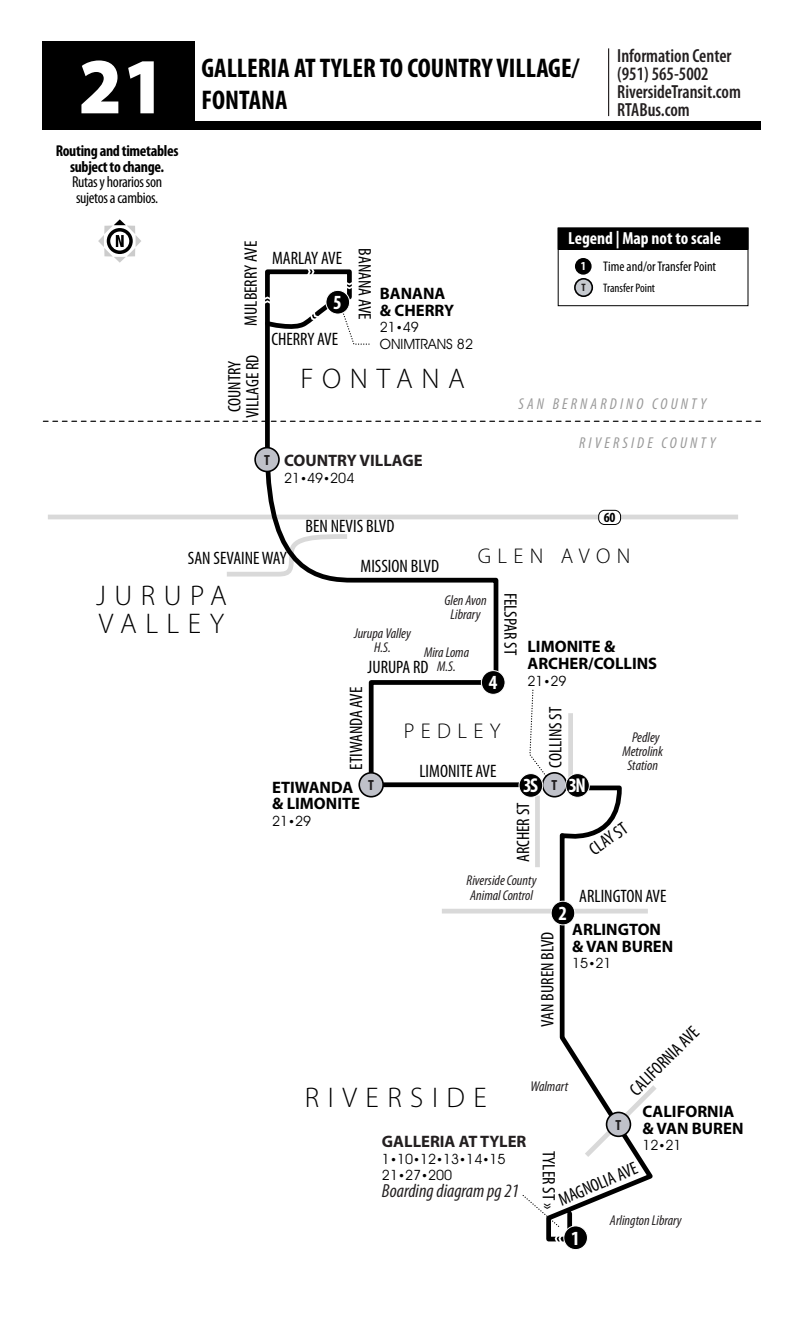
<style>
.page{position:relative;width:810px;height:1337px;background:#fff}
.page>*{position:absolute;margin:0;border:0;box-sizing:border-box;transform-origin:0 0}
.t1{font:900 79.88px "Myriad Pro";color:#fff;scale:.96 1}
.t2{font:300 28.57px/28.6px "Myriad Pro";letter-spacing:.3em;color:#000}
.t3{font:700 condensed 27px "Myriad Pro";color:#000}
.t4{font:300 21.38px "Myriad Pro";letter-spacing:.3em;color:#000}
.t5{font:700 condensed 20.25px "Myriad Pro";color:#fff}
.t6{font:600 condensed 18.9px/17.8px "Myriad Pro";color:#231f20;scale:.96 1}
.t7{font:italic condensed 18.9px "Myriad Pro";color:#231f20}
.t8{font:condensed 18px/18px "Myriad Pro";color:#000;text-align:center}
.t9{font:700 condensed 17.55px "Myriad Pro";color:#fff}
.t10{font:700 16.65px/16.7px "Myriad Pro";color:#000}
.t11{font:700 16.65px "Myriad Pro";color:#231f20}
.t12{font:700 condensed 15.75px/15.8px "Myriad Pro";letter-spacing:-.02em;color:#000;text-align:center}
.t13{font:italic condensed 15.75px "Myriad Pro";letter-spacing:.2em;color:#999}
.t14{font:700 condensed 14.62px "Myriad Pro";color:#201d1e}
.t15{font:italic condensed 14.17px/14.2px "Myriad Pro";color:#231f20;text-align:center}
.t16{font:14.17px/16.7px "Avant Garde IT Cby BT";color:#000}
.t17{font:condensed 13.95px "Myriad Pro";color:#000}
.t18{font:700 condensed 13.95px "Myriad Pro";color:#000}
.t19{font:condensed 12.38px "Myriad Pro";color:#000}
.t20{font:700 condensed 10.8px "Myriad Pro";color:#221f1f}
.s1{font-weight:400}
.s2{font-size:11.92px}
.s3{font-weight:700;font-size:12.15px;color:#fff}
</style>
<div class="page">
<div style="left:568px;top:713px;width:5px;height:72px;background:#d9d9d9"></div>
<svg style="left:43px;top:421px;width:717px;height:1px"></svg>
<div style="left:48px;top:514px;width:690px;height:5px;background:#d9d9d9"></div>
<svg style="left:227px;top:572px;width:36px;height:5px"></svg>
<div style="left:442px;top:908px;width:206px;height:5px;background:#d9d9d9"></div>
<svg style="left:544px;top:785px;width:113px;height:457px"></svg>
<svg style="left:263px;top:267px;width:306px;height:522px"></svg>
<svg style="left:522px;top:1192px;width:38px;height:36px"></svg>
<div style="left:535px;top:795px;width:5px;height:72px;background:#d9d9d9"></div>
<svg style="left:555px;top:1234px;width:8px;height:8px"></svg>
<svg style="left:529px;top:688px;width:19px;height:89px"></svg>
<svg style="left:263px;top:267px;width:108px;height:78px"></svg>
<div style="left:42px;top:41px;width:719px;height:89px;background:#000"></div>
<div style="left:195px;top:38px;width:566px;height:83px;background:#fff"></div>
<hr style="left:608px;top:48px;width:1px;height:68px;background:#231f20">
<div style="left:255px;top:447px;width:24px;height:24px;background:#bfc1c9;border-radius:50%"></div>
<div style="left:254px;top:447px;width:26px;height:25px;border:2px solid #000;border-radius:50%"></div>
<div style="left:359px;top:773px;width:24px;height:23px;background:#bfc1c9;border-radius:50%"></div>
<div style="left:358px;top:772px;width:26px;height:25px;border:2px solid #000;border-radius:50%"></div>
<div style="left:543px;top:773px;width:23px;height:23px;background:#bfc1c9;border-radius:50%"></div>
<div style="left:542px;top:772px;width:25px;height:25px;border:2px solid #000;border-radius:50%"></div>
<div style="left:607px;top:1112px;width:23px;height:24px;background:#bfc1c9;border-radius:50%"></div>
<div style="left:606px;top:1111px;width:25px;height:26px;border:2px solid #000;border-radius:50%"></div>
<div style="left:481px;top:670px;width:24px;height:24px;background:#000;border-radius:50%"></div>
<div style="left:481px;top:670px;width:24px;height:24px;border:1px solid #fff;border-radius:50%"></div>
<div style="left:326px;top:290px;width:24px;height:24px;background:#000;border-radius:50%"></div>
<div style="left:326px;top:290px;width:24px;height:24px;border:1px solid #fff;border-radius:50%"></div>
<div style="left:564px;top:1225px;width:23px;height:24px;background:#000;border-radius:50%"></div>
<div style="left:563px;top:1225px;width:25px;height:25px;border:1px solid #fff;border-radius:50%"></div>
<div style="left:551px;top:901px;width:24px;height:24px;background:#000;border-radius:50%"></div>
<div style="left:551px;top:900px;width:24px;height:25px;border:1px solid #fff;border-radius:50%"></div>
<div style="left:599px;top:510px;width:22px;height:14px;background:#fff;border-radius:6px"></div>
<div style="left:598px;top:510px;width:23px;height:15px;border:1px solid #000;border-radius:6px"></div>
<svg style="left:98px;top:219px;width:43px;height:44px"></svg>
<div style="left:519px;top:773px;width:24px;height:24px;background:#000;border-radius:50%"></div>
<div style="left:519px;top:773px;width:24px;height:24px;border:1px solid #fff;border-radius:50%"></div>
<div style="left:566px;top:773px;width:23px;height:24px;background:#000;border-radius:50%"></div>
<div style="left:565px;top:773px;width:25px;height:24px;border:1px solid #fff;border-radius:50%"></div>
<div style="left:558px;top:228px;width:190px;height:78px;background:#fff"></div>
<div style="left:558px;top:228px;width:190px;height:78px;border:1px solid #000"></div>
<div style="left:575px;top:258px;width:17px;height:17px;background:#000;border-radius:50%"></div>
<div style="left:558px;top:228px;width:190px;height:21px;background:#000"></div>
<div style="left:558px;top:228px;width:190px;height:22px;border:1px solid #000"></div>
<div style="left:575px;top:279px;width:17px;height:17px;background:#c6cad0;border-radius:50%"></div>
<div style="left:574px;top:278px;width:19px;height:19px;border:2px solid #000;border-radius:50%"></div>
<p class="t1" style="left:78px;top:41px;width:93px">21</p>
<p class="t12" style="left:56px;top:143px;width:124px">Routing and timetables subject to change.<br><span class="s1">Rutas y horarios son sujetos a cambios.</span></p>
<p class="t3" style="left:202px;top:53px;width:379px">GALLERIA AT TYLER TO COUNTRY VILLAGE/</p>
<p class="t3" style="left:202px;top:85px;width:88px">FONTANA</p>
<p class="t6" style="left:617px;top:48px;width:130px">Information Center (951) 565-5002<br>RiversideTransit.com<br>RTABus.com</p>
<p class="t8" style="left:242px;top:326px;width:86px;rotate:-90deg">MULBERRY AVE</p>
<p class="t8" style="left:226px;top:418px;width:65px;rotate:-90deg">COUNTRY<br>VILLAGE RD</p>
<p class="t8" style="left:272px;top:249px;width:71px">MARLAY AVE</p>
<p class="t5" style="left:333px;top:291px;width:10px">5</p>
<p class="t8" style="left:271px;top:330px;width:68px">CHERRY AVE</p>
<p class="t8" style="left:373px;top:248px;width:73px;rotate:90deg">BANANA AVE</p>
<p class="t10" style="left:380px;top:285px;width:76px">BANANA &amp; CHERRY</p>
<p class="t16" style="left:380px;top:319px;width:95px">21<span class="s2">•</span>49<br>ONIMTRANS 82</p>
<p class="t2" style="left:301px;top:365px;width:166px">FONTANA</p>
<p class="t14" style="left:264px;top:452px;width:7px">T</p>
<p class="t11" style="left:284px;top:451px;width:140px">COUNTRY VILLAGE</p>
<p class="t16" style="left:284px;top:469px;width:72px">21<span class="s2">•</span>49<span class="s2">•</span>204</p>
<p class="t9" style="left:568px;top:228px;width:155px">Legend | Map not to scale</p>
<p class="t20" style="left:581px;top:282px;width:6px">T</p>
<p class="t17" style="left:581px;top:258px;width:137px"><span class="s3">1</span> Time and/or Transfer Point</p>
<p class="t19" style="left:603px;top:281px;width:53px">Transfer Point</p>
<p class="t13" style="left:518px;top:395px;width:189px">SAN BERNARDINO COUNTY</p>
<p class="t13" style="left:579px;top:434px;width:138px">RIVERSIDE COUNTY</p>
<p class="t8" style="left:188px;top:549px;width:100px">SAN SEVAINE WAY</p>
<p class="t8" style="left:306px;top:517px;width:90px">BEN NEVIS BLVD</p>
<p class="t8" style="left:361px;top:557px;width:80px">MISSION BLVD</p>
<p class="t18" style="left:604px;top:509px;width:13px">60</p>
<p class="t4" style="left:478px;top:544px;width:154px">GLEN AVON</p>
<p class="t2" style="left:96px;top:581px;width:132px">JURUPA<br>VALLEY</p>
<p class="t8" style="left:519px;top:592px;width:64px;rotate:90deg">FELSPAR ST</p>
<p class="t15" style="left:444px;top:593px;width:44px">Glen Avon<br>Library</p>
<p class="t15" style="left:354px;top:626px;width:58px">Jurupa Valley<br>H.S.</p>
<p class="t10" style="left:527px;top:639px;width:131px">LIMONITE &amp;<br>ARCHER/COLLINS</p>
<p class="t16" style="left:527px;top:672px;width:41px">21<span class="s2">•</span>29</p>
<p class="t15" style="left:424px;top:645px;width:47px">Mira Loma<br>M.S.</p>
<p class="t8" style="left:368px;top:658px;width:62px">JURUPA RD</p>
<p class="t5" style="left:489px;top:671px;width:10px">4</p>
<p class="t8" style="left:348px;top:769px;width:84px;rotate:-90deg">ETIWANDA AVE</p>
<p class="t8" style="left:547px;top:768px;width:63px;rotate:-90deg">COLLINS ST</p>
<p class="t4" style="left:404px;top:719px;width:98px">PEDLEY</p>
<p class="t15" style="left:622px;top:730px;width:42px">Pedley<br>Metrolink<br>Station</p>
<p class="t8" style="left:419px;top:762px;width:79px">LIMONITE AVE</p>
<p class="t5" style="left:523px;top:774px;width:17px">3S</p>
<p class="t5" style="left:569px;top:774px;width:19px">3N</p>
<p class="t14" style="left:368px;top:777px;width:7px">T</p>
<p class="t14" style="left:552px;top:777px;width:7px">T</p>
<p class="t10" style="left:272px;top:779px;width:90px">ETIWANDA &amp; LIMONITE</p>
<p class="t16" style="left:272px;top:812px;width:41px">21<span class="s2">•</span>29</p>
<p class="t8" style="left:515px;top:862px;width:61px;rotate:-90deg">ARCHER ST</p>
<p class="t8" style="left:586px;top:844px;width:44px;rotate:-36deg">CLAY ST</p>
<p class="t15" style="left:467px;top:874px;width:71px;text-align:left">Riverside County<br>Animal Control</p>
<p class="t5" style="left:558px;top:902px;width:10px">2</p>
<p class="t8" style="left:579px;top:887px;width:89px">ARLINGTON AVE</p>
<p class="t10" style="left:572px;top:921px;width:102px">ARLINGTON &amp; VAN BUREN</p>
<p class="t16" style="left:572px;top:955px;width:41px">15<span class="s2">•</span>21</p>
<p class="t8" style="left:539px;top:1026px;width:96px;rotate:-90deg">VAN BUREN BLVD</p>
<p class="t8" style="left:627px;top:1086px;width:91px;rotate:-45deg">CALIFORNIA AVE</p>
<p class="t15" style="left:530px;top:1079px;width:39px">Walmart</p>
<p class="t2" style="left:305px;top:1083px;width:183px">RIVERSIDE</p>
<p class="t10" style="left:643px;top:1103px;width:102px">CALIFORNIA &amp; VAN BUREN</p>
<p class="t16" style="left:643px;top:1136px;width:41px">12<span class="s2">•</span>21</p>
<p class="t14" style="left:616px;top:1117px;width:7px">T</p>
<p class="t11" style="left:382px;top:1132px;width:146px">GALLERIA AT TYLER</p>
<p class="t16" style="left:382px;top:1150px;width:125px">1<span class="s2">•</span>10<span class="s2">•</span>12<span class="s2">•</span>13<span class="s2">•</span>14<span class="s2">•</span>15<br>21<span class="s2">•</span>27<span class="s2">•</span>200</p>
<p class="t7" style="left:382px;top:1180px;width:139px">Boarding diagram pg 21</p>
<p class="t8" style="left:558px;top:1150px;width:60px;rotate:90deg">TYLER ST »</p>
<p class="t8" style="left:556px;top:1192px;width:85px;rotate:-23deg">MAGNOLIA AVE</p>
<p class="t5" style="left:571px;top:1226px;width:10px">1</p>
<p class="t15" style="left:610px;top:1213px;width:73px">Arlington Library</p>
</div>
